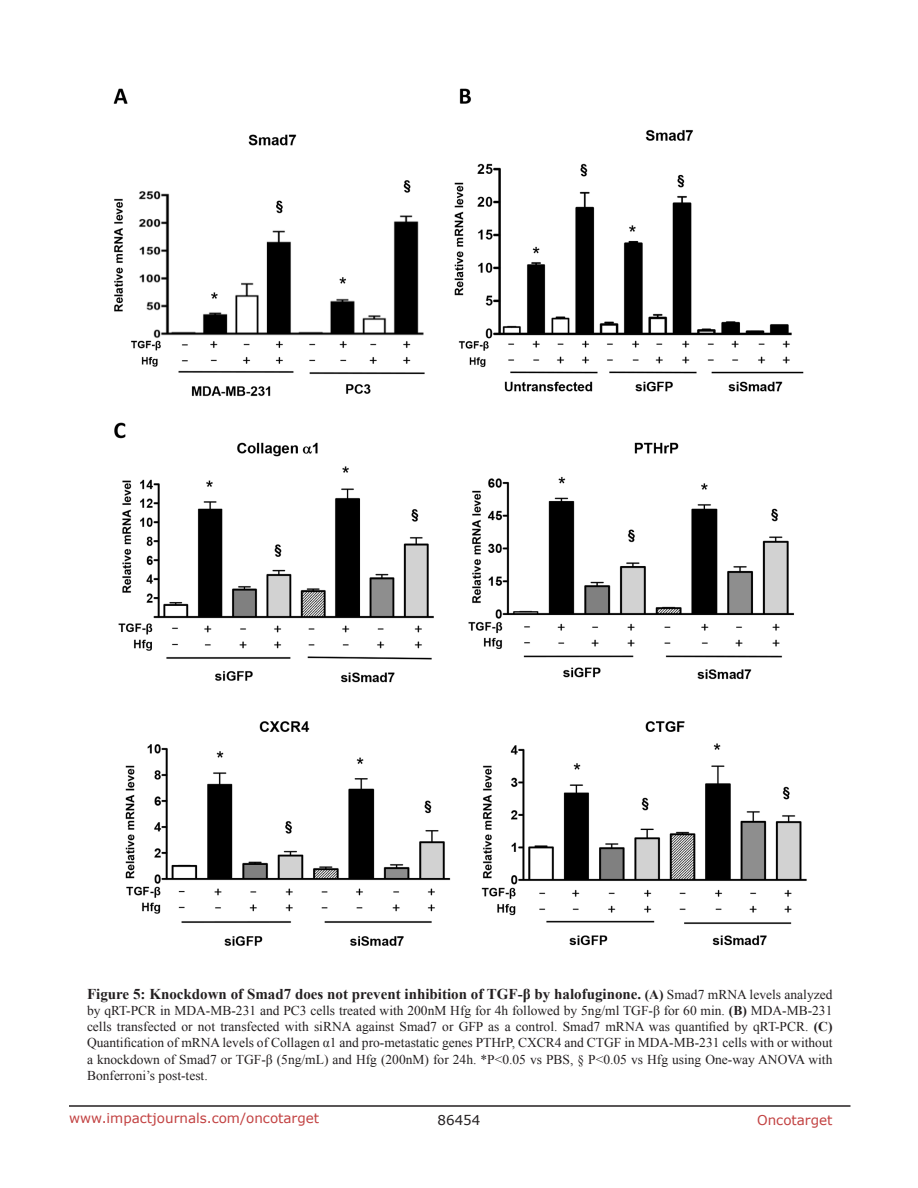
<style>
.page{position:relative;width:918px;height:1188px;background:#fff}
.page>*{position:absolute;margin:0;border:0;box-sizing:border-box;transform-origin:0 0}
.figuretext{font:700 15px "Times New Roman";color:#231f20}
.figuretext-2{font:13.5px/16.2px "Times New Roman";color:#231f20;text-align:justify}
.t1{font:13.5px "Verdana";color:#c24141}
.t2{font:13.5px "Verdana";color:#231f20}
.s1{font-size:13.5px}
.s2{font-weight:400;font-size:13.5px}
.s3{font-weight:700}
</style>
<div class="page">
<hr style="left:69px;top:1105px;width:781px;height:2px;background:#231f20">
<img style="left:113px;top:88px;width:694px;height:858px">
<p class="figuretext" style="left:87px;top:983px;width:747px">Figure 5: Knockdown of Smad7 does not prevent inhibition of TGF-β by halofuginone. <span class="s1">(A)</span> <span class="s2">Smad7 mRNA levels analyzed</span></p>
<p class="figuretext-2" style="left:87px;top:1002px;width:747px">by qRT-PCR in MDA-MB-231 and PC3 cells treated with 200nM Hfg for 4h followed by 5ng/ml TGF-β for 60 min. <span class="s3">(B)</span> MDA-MB-231 cells transfected or not transfected with siRNA against Smad7 or GFP as a control. Smad7 mRNA was quantified by qRT-PCR. <span class="s3">(C)<br></span>Quantification of mRNA levels of Collagen α1 and pro-metastatic genes PTHrP, CXCR4 and CTGF in MDA-MB-231 cells with or without a knockdown of Smad7 or TGF-β (5ng/mL) and Hfg (200nM) for 24h. *P&lt;0.05 vs PBS, § P&lt;0.05 vs Hfg using One-way ANOVA with Bonferroni’s post-test.</p>
<p class="t1" style="left:69px;top:1109px;width:252px">www.impactjournals.com/oncotarget</p>
<p class="t2" style="left:438px;top:1111px;width:44px">86454</p>
<p class="t1" style="left:757px;top:1111px;width:77px">Oncotarget</p>
</div>
